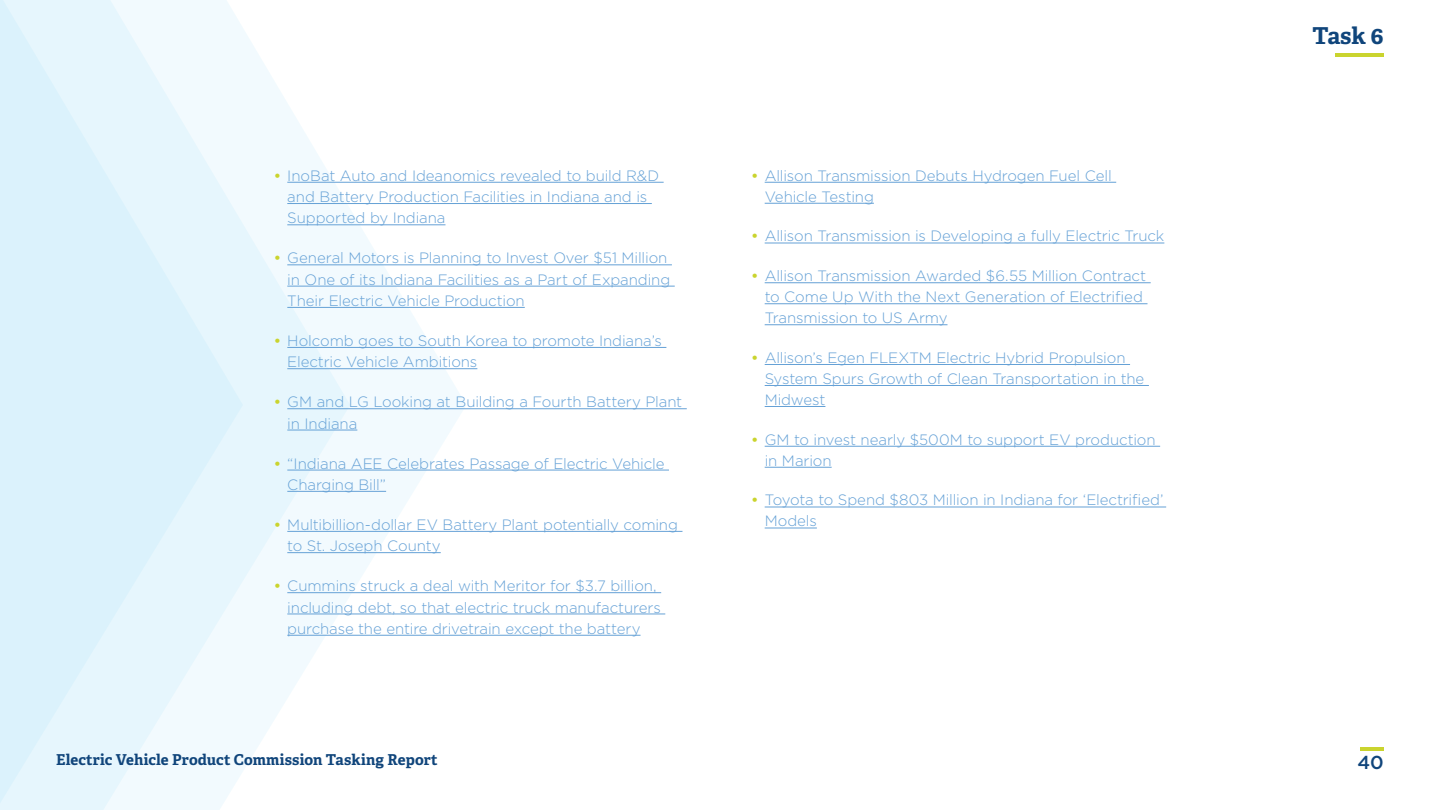
<style>
.page{position:relative;width:1440px;height:810px;background:#fff}
.page>*{position:absolute;margin:0;border:0;box-sizing:border-box;transform-origin:0 0}
.t1{font:700 23.25px "Adelle";color:#10457b}
.t2{font:500 18.75px "Gotham";color:#10457b}
.t3{font:300 15px/21.3px "Gotham";letter-spacing:-.01em;color:#65a1d6}
.t4{font:700 15px "Adelle";letter-spacing:.005em;color:#10457b}
.s1{font-weight:500;color:#cad42e}
</style>
<div class="page">
<svg style="left:350px;top:181px;width:117px;height:454px"></svg>
<svg style="left:243px;top:29px;width:107px;height:741px;fill:#f2fafe"></svg>
<svg style="left:0;top:0;width:243px;height:810px;fill:#e3f5fc"></svg>
<hr style="left:1335px;top:53px;width:49px;height:3px;background:#cad42e">
<hr style="left:765px;top:182px;width:351px;height:1px;background:#65a1d6">
<hr style="left:765px;top:203px;width:109px;height:1px;background:#65a1d6">
<hr style="left:765px;top:243px;width:399px;height:1px;background:#65a1d6">
<hr style="left:765px;top:282px;width:386px;height:1px;background:#65a1d6">
<hr style="left:765px;top:303px;width:383px;height:1px;background:#65a1d6">
<hr style="left:765px;top:324px;width:183px;height:1px;background:#65a1d6">
<hr style="left:765px;top:364px;width:365px;height:1px;background:#65a1d6">
<hr style="left:765px;top:385px;width:384px;height:1px;background:#65a1d6">
<hr style="left:765px;top:406px;width:60px;height:1px;background:#65a1d6">
<hr style="left:765px;top:446px;width:395px;height:1px;background:#65a1d6">
<hr style="left:765px;top:467px;width:67px;height:1px;background:#65a1d6">
<hr style="left:765px;top:507px;width:401px;height:1px;background:#65a1d6">
<hr style="left:765px;top:528px;width:52px;height:1px;background:#65a1d6">
<hr style="left:287px;top:182px;width:377px;height:1px;background:#65a1d6">
<hr style="left:287px;top:203px;width:365px;height:1px;background:#65a1d6">
<hr style="left:287px;top:224px;width:158px;height:1px;background:#65a1d6">
<hr style="left:287px;top:264px;width:385px;height:1px;background:#65a1d6">
<hr style="left:287px;top:286px;width:388px;height:1px;background:#65a1d6">
<hr style="left:287px;top:307px;width:238px;height:1px;background:#65a1d6">
<hr style="left:287px;top:347px;width:379px;height:1px;background:#65a1d6">
<hr style="left:287px;top:368px;width:190px;height:1px;background:#65a1d6">
<hr style="left:287px;top:408px;width:400px;height:1px;background:#65a1d6">
<hr style="left:287px;top:430px;width:70px;height:1px;background:#65a1d6">
<hr style="left:287px;top:470px;width:382px;height:1px;background:#65a1d6">
<hr style="left:287px;top:491px;width:99px;height:1px;background:#65a1d6">
<hr style="left:287px;top:531px;width:395px;height:1px;background:#65a1d6">
<hr style="left:287px;top:552px;width:154px;height:1px;background:#65a1d6">
<hr style="left:287px;top:592px;width:374px;height:1px;background:#65a1d6">
<hr style="left:287px;top:614px;width:378px;height:1px;background:#65a1d6">
<hr style="left:287px;top:635px;width:354px;height:1px;background:#65a1d6">
<hr style="left:1360px;top:748px;width:24px;height:3px;background:#cad42e">
<p class="t3" style="left:287px;top:164px;width:373px;text-indent:-14px"><span class="s1">•</span> InoBat Auto and Ideanomics revealed to build R&amp;D and Battery Production Facilities in Indiana and is<br>Supported by Indiana</p>
<p class="t3" style="left:287px;top:247px;width:384px;text-indent:-14px"><span class="s1">•</span> General Motors is Planning to Invest Over $51 Million in One of its Indiana Facilities as a Part of Expanding<br>Their Electric Vehicle Production</p>
<p class="t3" style="left:287px;top:330px;width:376px;text-indent:-14px"><span class="s1">•</span> Holcomb goes to South Korea to promote Indiana’s<br>Electric Vehicle Ambitions</p>
<p class="t3" style="left:287px;top:391px;width:396px;text-indent:-14px"><span class="s1">•</span> GM and LG Looking at Building a Fourth Battery Plant in Indiana</p>
<p class="t3" style="left:287px;top:452px;width:379px;text-indent:-14px"><span class="s1">•</span> “Indiana AEE Celebrates Passage of Electric Vehicle<br>Charging Bill”</p>
<p class="t3" style="left:287px;top:514px;width:392px;text-indent:-14px"><span class="s1">•</span> Multibillion-dollar EV Battery Plant potentially coming to St. Joseph County</p>
<p class="t3" style="left:287px;top:575px;width:375px;text-indent:-14px"><span class="s1">•</span> Cummins struck a deal with Meritor for $3.7 billion, including debt, so that electric truck manufacturers purchase the entire drivetrain except the battery</p>
<p class="t3" style="left:765px;top:165px;width:349px;line-height:21px;text-indent:-14px"><span class="s1">•</span> Allison Transmission Debuts Hydrogen Fuel Cell<br>Vehicle Testing</p>
<p class="t3" style="left:751px;top:225px;width:415px"><span class="s1">•</span> Allison Transmission is Developing a fully Electric Truck</p>
<p class="t3" style="left:765px;top:265px;width:383px;line-height:21px;text-indent:-14px"><span class="s1">•</span> Allison Transmission Awarded $6.55 Million Contract to Come Up With the Next Generation of Electrified<br>Transmission to US Army</p>
<p class="t3" style="left:765px;top:347px;width:381px;line-height:21px;text-indent:-14px"><span class="s1">•</span> Allison’s Egen FLEXTM Electric Hybrid Propulsion<br>System Spurs Growth of Clean Transportation in the<br>Midwest</p>
<p class="t3" style="left:765px;top:429px;width:392px;line-height:21px;text-indent:-14px"><span class="s1">•</span> GM to invest nearly $500M to support EV production in Marion</p>
<p class="t3" style="left:765px;top:489px;width:400px;line-height:21px;text-indent:-14px"><span class="s1">•</span> Toyota to Spend $803 Million in Indiana for ‘Electrified’<br>Models</p>
<h1 class="t1" style="left:1312px;top:21px;width:73px">Task 6</h1>
<p class="t4" style="left:56px;top:750px;width:383px">Electric Vehicle Product Commission Tasking Report</p>
<p class="t2" style="left:1357px;top:750px;width:28px">40</p>
</div>
